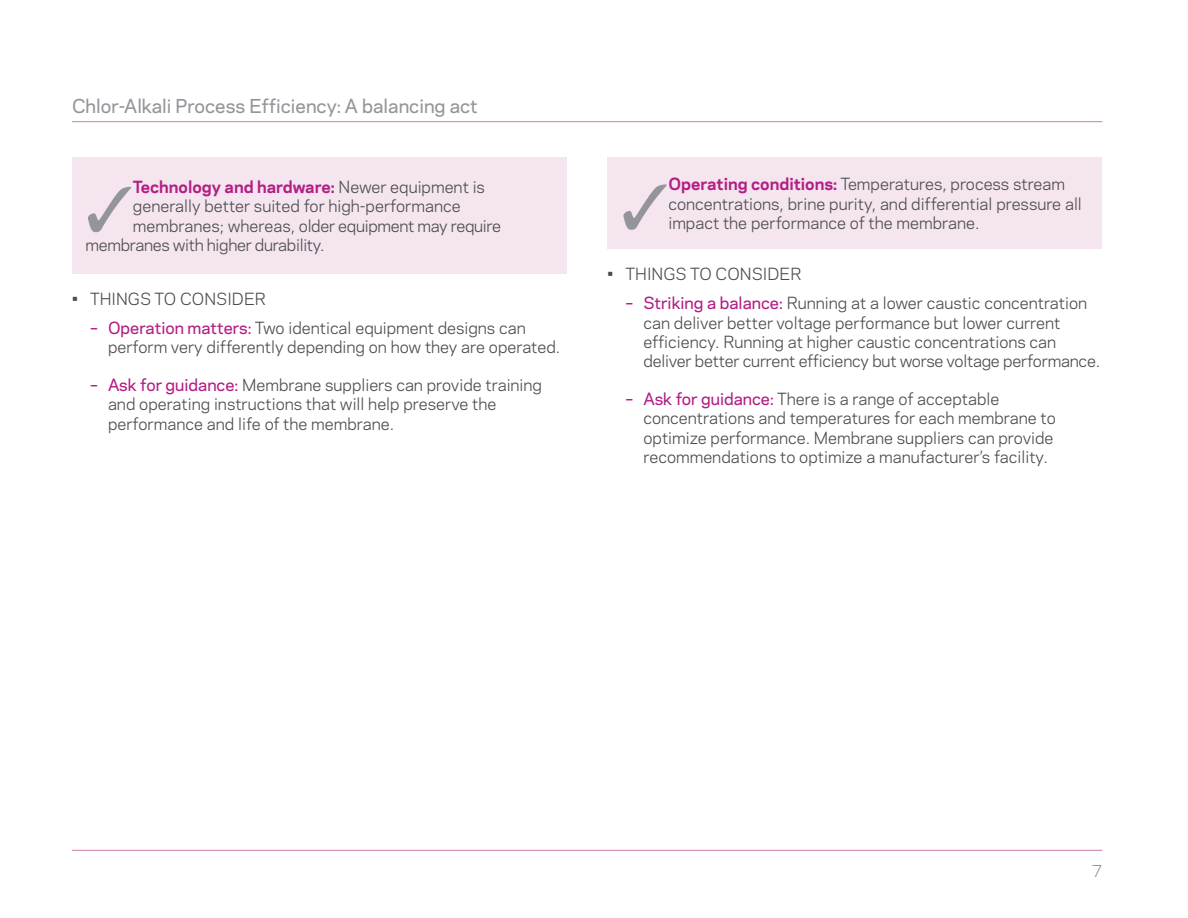
<style>
.page{position:relative;width:1188px;height:918px;background:#fff}
.page>*{position:absolute;margin:0;border:0;box-sizing:border-box;transform-origin:0 0}
.t1{font:500 18px "Chemours Sans";color:#94959a}
.t2{font:15.75px/19.5px "Chemours Sans";color:#4c4c4f}
.t3{font:15.75px "Chemours Sans";letter-spacing:-.02em;color:#4c4c4f}
.t4{font:700 15.75px "Chemours Sans";color:#b31e84}
.t5{font:15.75px "Chemours Sans";color:#94959a}
.s1{font-weight:400;color:#4c4c4f}
.s2{font-weight:500;color:#b31e84}
.s3{font-weight:700;color:#b31e84}
</style>
<div class="page">
<hr style="left:72px;top:121px;width:1030px;height:1px;background:#cb7ead">
<hr style="left:72px;top:850px;width:1030px;height:1px;background:#cb7ead">
<div style="left:72px;top:158px;width:495px;height:116px;background:#f4e5ef"></div>
<div style="left:608px;top:158px;width:494px;height:91px;background:#f4e5ef"></div>
<p class="t1" style="left:72px;top:93px;width:407px">Chlor-Alkali Process Efficiency: A balancing act</p>
<p class="t4" style="left:133px;top:175px;width:354px">Technology and hardware: <span class="s1">Newer equipment is</span></p>
<p class="t2" style="left:133px;top:195px;width:329px">generally better suited for high-performance</p>
<p class="t3" style="left:133px;top:214px;width:370px">membranes; whereas, older equipment may require</p>
<p class="t3" style="left:85px;top:233px;width:241px">membranes with higher durability.</p>
<p class="t2" style="left:72px;top:288px;width:196px">• THINGS TO CONSIDER</p>
<p class="t2" style="left:108px;top:317px;width:454px;text-indent:-18px"><span class="s2">– Operation matters:</span> Two identical equipment designs can perform very differently depending on how they are operated.</p>
<p class="t2" style="left:108px;top:374px;width:436px;text-indent:-18px"><span class="s2">– Ask for guidance:</span> Membrane suppliers can provide training and operating instructions that will help preserve the performance and life of the membrane.</p>
<p class="t2" style="left:668px;top:174px;width:415px"><span class="s3">Operating conditions:</span> Temperatures, process stream concentrations, brine purity, and differential pressure all impact the performance of the membrane.</p>
<p class="t2" style="left:608px;top:264px;width:196px">• THINGS TO CONSIDER</p>
<p class="t2" style="left:644px;top:292px;width:458px;text-indent:-18px"><span class="s2">– Striking a balance:</span> Running at a lower caustic concentration can deliver better voltage performance but lower current efficiency. Running at higher caustic concentrations can deliver better current efficiency but worse voltage performance.</p>
<p class="t2" style="left:644px;top:388px;width:414px;text-indent:-18px"><span class="s2">– Ask for guidance:</span> There is a range of acceptable concentrations and temperatures for each membrane to optimize performance. Membrane suppliers can provide recommendations to optimize a manufacturer’s facility.</p>
<p class="t5" style="left:1091px;top:859px;width:13px">7</p>
</div>
